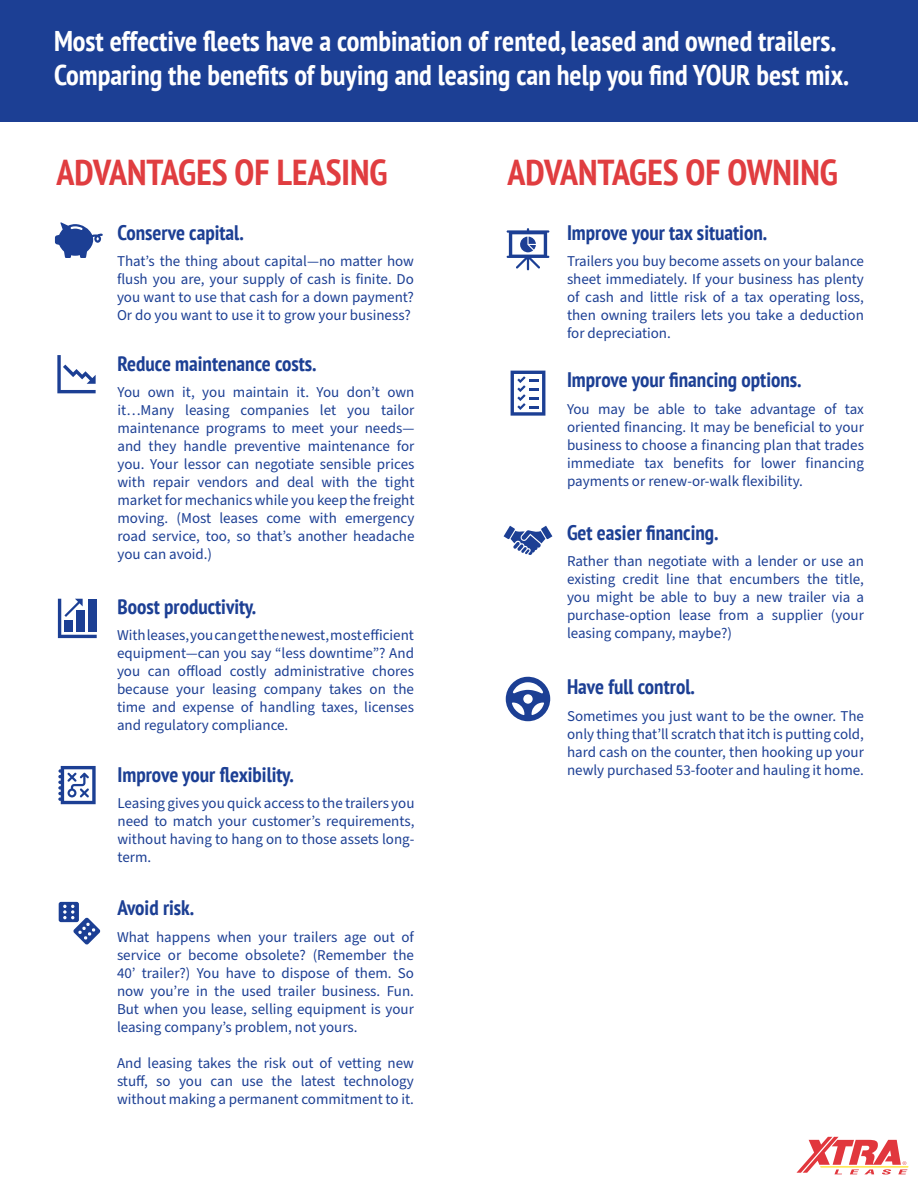
<style>
.page{position:relative;width:918px;height:1188px;background:#fff}
.page>*{position:absolute;margin:0;border:0;box-sizing:border-box;transform-origin:0 0}
.heading{font:700 condensed 36px "PT Sans";color:#e03d40}
.sub-heading{font:700 condensed 28.5px "PT Sans";color:#fff}
.sub-heading-2{font:700 condensed 21px "PT Sans";color:#1c3f94}
.paragraph{font:15px/18px "Source Sans Pro";color:#1c3f94;text-align:justify}
</style>
<div class="page">
<div style="left:0;top:0;width:918px;height:122px;background:#1c3f94"></div>
<svg style="left:55px;top:222px;width:48px;height:36px"></svg>
<svg style="left:57px;top:355px;width:39px;height:38px"></svg>
<svg style="left:58px;top:599px;width:39px;height:39px"></svg>
<svg style="left:58px;top:766px;width:38px;height:38px"></svg>
<svg style="left:59px;top:902px;width:41px;height:43px"></svg>
<svg style="left:796px;top:1137px;width:113px;height:37px"></svg>
<svg style="left:504px;top:526px;width:48px;height:29px"></svg>
<svg style="left:507px;top:228px;width:42px;height:42px"></svg>
<svg style="left:511px;top:371px;width:34px;height:45px"></svg>
<svg style="left:506px;top:676px;width:45px;height:45px"></svg>
<p class="sub-heading" style="left:54px;top:22px;width:784px">Most effective fleets have a combination of rented, leased and owned trailers.</p>
<p class="sub-heading" style="left:54px;top:56px;width:797px">Comparing the benefits of buying and leasing can help you find YOUR best mix.</p>
<p class="heading" style="left:57px;top:148px;width:333px">ADVANTAGES OF LEASING</p>
<p class="sub-heading-2" style="left:118px;top:218px;width:128px">Conserve capital.</p>
<p class="paragraph" style="left:117px;top:252px;width:299px">That’s the thing about capital—no matter how flush you are, your supply of cash is finite. Do you want to use that cash for a down payment?<br>Or do you want to use it to grow your business?</p>
<p class="sub-heading-2" style="left:118px;top:350px;width:201px">Reduce maintenance costs.</p>
<p class="paragraph" style="left:118px;top:384px;width:299px">You own it, you maintain it. You don’t own it…Many leasing companies let you tailor maintenance programs to meet your needs— and they handle preventive maintenance for you. Your lessor can negotiate sensible prices with repair vendors and deal with the tight market for mechanics while you keep the freight moving. (Most leases come with emergency road service, too, so that’s another headache you can avoid.)</p>
<p class="sub-heading-2" style="left:118px;top:593px;width:140px">Boost productivity.</p>
<p class="paragraph" style="left:117px;top:626px;width:299px">With leases, you can get the newest, most efficient equipment—can you say “less downtime”? And you can offload costly administrative chores because your leasing company takes on the time and expense of handling taxes, licenses and regulatory compliance.</p>
<p class="sub-heading-2" style="left:118px;top:761px;width:178px">Improve your flexibility.</p>
<p class="paragraph" style="left:118px;top:795px;width:299px">Leasing gives you quick access to the trailers you need to match your customer’s requirements, without having to hang on to those assets long&shy;term.</p>
<p class="sub-heading-2" style="left:118px;top:894px;width:78px">Avoid risk.</p>
<p class="paragraph" style="left:117px;top:928px;width:299px">What happens when your trailers age out of service or become obsolete? (Remember the 40’ trailer?) You have to dispose of them. So now you’re in the used trailer business. Fun.<br>But when you lease, selling equipment is your leasing company’s problem, not yours.</p>
<p class="paragraph" style="left:117px;top:1054px;width:298px">And leasing takes the risk out of vetting new stuff, so you can use the latest technology without making a permanent commitment to it.</p>
<p class="heading" style="left:508px;top:148px;width:332px">ADVANTAGES OF OWNING</p>
<p class="sub-heading-2" style="left:567px;top:218px;width:202px">Improve your tax situation.</p>
<p class="paragraph" style="left:567px;top:252px;width:299px">Trailers you buy become assets on your balance sheet immediately. If your business has plenty of cash and little risk of a tax operating loss, then owning trailers lets you take a deduction for depreciation.</p>
<p class="sub-heading-2" style="left:567px;top:366px;width:236px">Improve your financing options.</p>
<p class="paragraph" style="left:567px;top:400px;width:299px">You may be able to take advantage of tax oriented financing. It may be beneficial to your business to choose a financing plan that trades immediate tax benefits for lower financing payments or renew-or-walk flexibility.</p>
<p class="sub-heading-2" style="left:567px;top:519px;width:153px">Get easier financing.</p>
<p class="paragraph" style="left:567px;top:553px;width:299px">Rather than negotiate with a lender or use an existing credit line that encumbers the title, you might be able to buy a new trailer via a purchase-option lease from a supplier (your leasing company, maybe?)</p>
<p class="sub-heading-2" style="left:567px;top:673px;width:129px">Have full control.</p>
<p class="paragraph" style="left:567px;top:707px;width:299px">Sometimes you just want to be the owner. The only thing that’ll scratch that itch is putting cold, hard cash on the counter, then hooking up your newly purchased 53-footer and hauling it home.</p>
</div>
